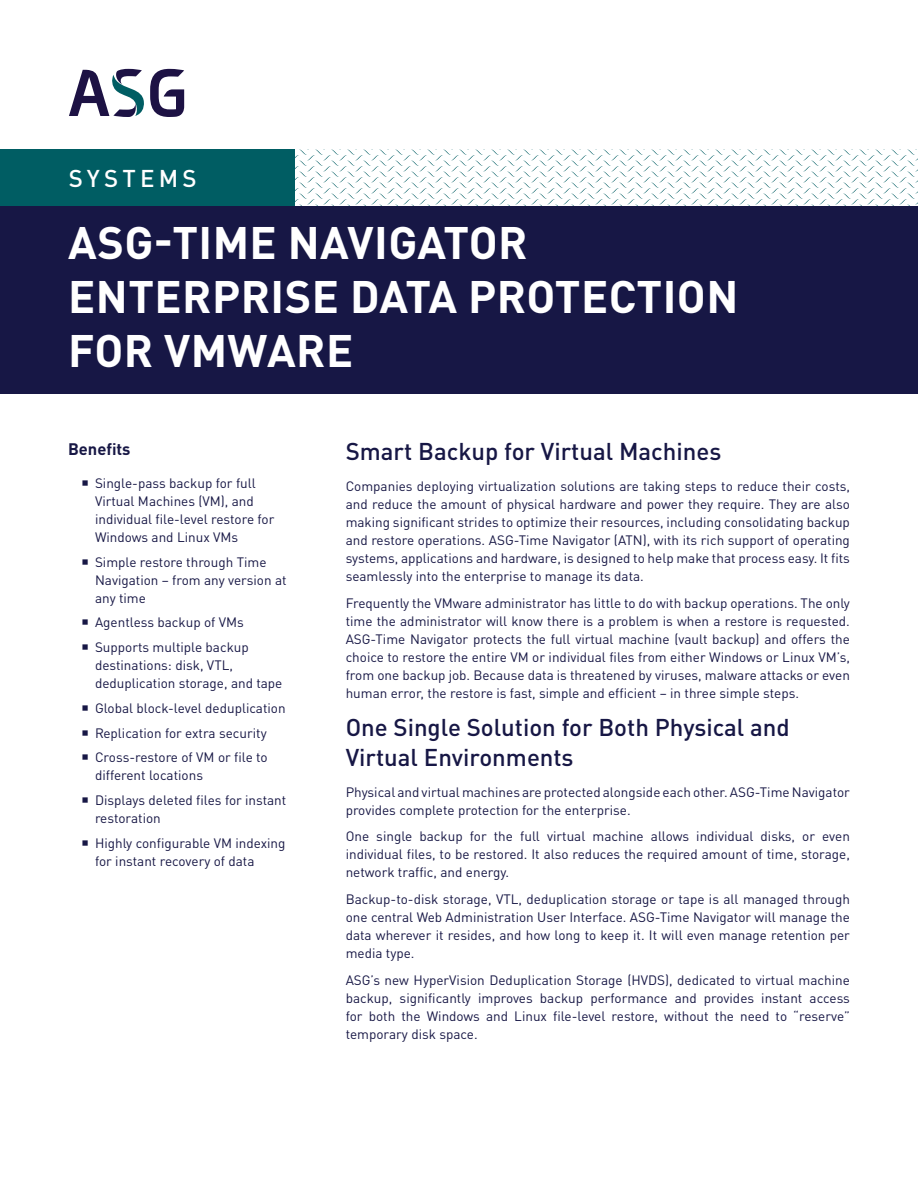
<style>
.page{position:relative;width:918px;height:1188px;background:#fff}
.page>*{position:absolute;margin:0;border:0;box-sizing:border-box;transform-origin:0 0}
.Intro_Headline{font:700 45px/54px "DINOT";letter-spacing:.01em;color:#fff}
.Title_-_Medium{font:500 24px/30px "DINOT";color:#171745}
.t1{font:500 24px "DINOT";letter-spacing:.175em;color:#fff}
.Subtitle{font:700 16.5px "DINOT";color:#171745}
.Body_Text{font:13.5px/18px "DINOT";color:#171745}
</style>
<div class="page">
<svg style="left:295px;top:149px;width:623px;height:57px"></svg>
<div style="left:0;top:149px;width:295px;height:60px;background:#005d63"></div>
<div style="left:0;top:206px;width:918px;height:188px;background:#171745"></div>
<svg style="left:150px;top:69px;width:34px;height:48px"></svg>
<svg style="left:69px;top:69px;width:75px;height:48px"></svg>
<h2 class="t1" style="left:69px;top:163px;width:129px">SYSTEMS</h2>
<p class="Intro_Headline" style="left:68px;top:215px;width:672px">ASG-TIME NAVIGATOR<br>ENTERPRISE DATA PROTECTION<br>FOR VMWARE</p>
<p class="Subtitle" style="left:68px;top:438px;width:64px">Benefits</p>
<p class="Body_Text" style="left:95px;top:474px;width:181px">Single-pass backup for full<br>Virtual Machines (VM), and individual file-level restore for<br>Windows and Linux VMs</p>
<p class="Body_Text" style="left:95px;top:553px;width:193px">Simple restore through Time<br>Navigation – from any version at any time</p>
<p class="Body_Text" style="left:95px;top:613px;width:150px">Agentless backup of VMs</p>
<p class="Body_Text" style="left:95px;top:638px;width:189px">Supports multiple backup destinations: disk, VTL, deduplication storage, and tape</p>
<p class="Body_Text" style="left:95px;top:699px;width:192px">Global block-level deduplication</p>
<p class="Body_Text" style="left:95px;top:724px;width:173px">Replication for extra security</p>
<p class="Body_Text" style="left:95px;top:748px;width:174px">Cross-restore of VM or file to different locations</p>
<p class="Body_Text" style="left:95px;top:791px;width:193px">Displays deleted files for instant restoration</p>
<p class="Body_Text" style="left:95px;top:834px;width:192px">Highly configurable VM indexing for instant recovery of data</p>
<p class="Title_-_Medium" style="left:346px;top:436px;width:377px">Smart Backup for Virtual Machines</p>
<p class="Body_Text" style="left:346px;top:477px;width:506px;text-align:justify">Companies deploying virtualization solutions are taking steps to reduce their costs, and reduce the amount of physical hardware and power they require. They are also making significant strides to optimize their resources, including consolidating backup and restore operations. ASG-Time Navigator (ATN), with its rich support of operating systems, applications and hardware, is designed to help make that process easy. It fits seamlessly into the enterprise to manage its data.</p>
<p class="Body_Text" style="left:346px;top:594px;width:506px;text-align:justify">Frequently the VMware administrator has little to do with backup operations. The only time the administrator will know there is a problem is when a restore is requested.<br>ASG-Time Navigator protects the full virtual machine (vault backup) and offers the choice to restore the entire VM or individual files from either Windows or Linux VM’s, from one backup job. Because data is threatened by viruses, malware attacks or even human error, the restore is fast, simple and efficient – in three simple steps.</p>
<p class="Title_-_Medium" style="left:346px;top:712px;width:446px">One Single Solution for Both Physical and<br>Virtual Environments</p>
<p class="Body_Text" style="left:346px;top:783px;width:506px">Physical and virtual machines are protected alongside each other. ASG-Time Navigator provides complete protection for the enterprise.</p>
<p class="Body_Text" style="left:346px;top:827px;width:506px;text-align:justify">One single backup for the full virtual machine allows individual disks, or even individual files, to be restored. It also reduces the required amount of time, storage, network traffic, and energy.</p>
<p class="Body_Text" style="left:346px;top:890px;width:506px;text-align:justify">Backup-to-disk storage, VTL, deduplication storage or tape is all managed through one central Web Administration User Interface. ASG-Time Navigator will manage the data wherever it resides, and how long to keep it. It will even manage retention per media type.</p>
<p class="Body_Text" style="left:346px;top:970px;width:506px;text-align:justify">ASG’s new HyperVision Deduplication Storage (HVDS), dedicated to virtual machine backup, significantly improves backup performance and provides instant access for both the Windows and Linux file-level restore, without the need to “reserve” temporary disk space.</p>
</div>
